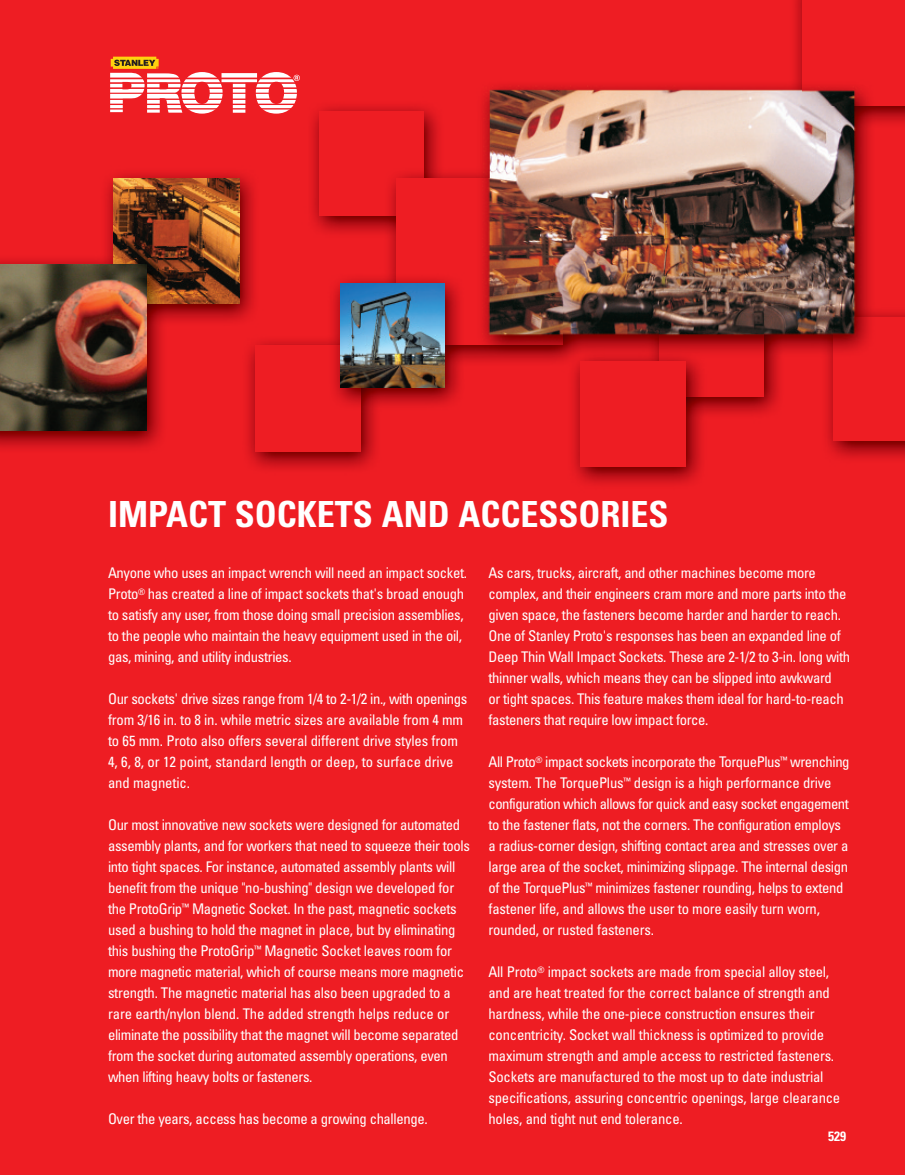
<style>
.page{position:relative;width:905px;height:1175px;background:#fff}
.page>*{position:absolute;margin:0;border:0;box-sizing:border-box;transform-origin:0 0}
.t1{font:700 condensed 36px "Univers";color:#fff}
.t2{font:condensed 14.7px/21px "Univers";letter-spacing:-.025em;color:#fff}
.t3{font:700 condensed 13.5px "Univers";color:#fff}
</style>
<div class="page">
<img style="left:0;top:0;width:904px;height:1174px">
<img style="left:114px;top:178px;width:125px;height:126px">
<img style="left:833px;top:317px;width:71px;height:123px">
<div style="left:320px;top:111px;width:103px;height:104px;background:#ee1d23"></div>
<img style="left:397px;top:178px;width:165px;height:166px">
<img style="left:0;top:265px;width:147px;height:165px">
<div style="left:255px;top:346px;width:105px;height:105px;background:#ee1d23"></div>
<img style="left:659px;top:292px;width:104px;height:104px">
<div style="left:580px;top:361px;width:105px;height:105px;background:#ee1d23"></div>
<img style="left:802px;top:0;width:102px;height:105px">
<img style="left:340px;top:283px;width:104px;height:104px">
<svg style="left:110px;top:57px;width:190px;height:57px"></svg>
<h1 class="t1" style="left:108px;top:501px;width:562px">IMPACT SOCKETS AND ACCESSORIES</h1>
<p class="t2" style="left:108px;top:563px;width:360px">Anyone who uses an impact wrench will need an impact socket.<br>Proto<sup>®</sup> has created a line of impact sockets that's broad enough to satisfy any user, from those doing small precision assemblies, to the people who maintain the heavy equipment used in the oil, gas, mining, and utility industries.</p>
<p class="t2" style="left:108px;top:689px;width:361px">Our sockets' drive sizes range from 1/4 to 2-1/2 in., with openings from 3/16 in. to 8 in. while metric sizes are available from 4 mm to 65 mm. Proto also offers several different drive styles from 4, 6, 8, or 12 point, standard length or deep, to surface drive and magnetic.</p>
<p class="t2" style="left:108px;top:815px;width:363px">Our most innovative new sockets were designed for automated assembly plants, and for workers that need to squeeze their tools into tight spaces. For instance, automated assembly plants will benefit from the unique "no-bushing" design we developed for the ProtoGrip<sup>™</sup> Magnetic Socket. In the past, magnetic sockets used a bushing to hold the magnet in place, but by eliminating this bushing the ProtoGrip<sup>™</sup> Magnetic Socket leaves room for more magnetic material, which of course means more magnetic strength. The magnetic material has also been upgraded to a rare earth/nylon blend. The added strength helps reduce or eliminate the possibility that the magnet will become separated from the socket during automated assembly operations, even when lifting heavy bolts or fasteners.</p>
<p class="t2" style="left:108px;top:1109px;width:321px">Over the years, access has become a growing challenge.</p>
<p class="t2" style="left:488px;top:563px;width:363px">As cars, trucks, aircraft, and other machines become more complex, and their engineers cram more and more parts into the given space, the fasteners become harder and harder to reach.<br>One of Stanley Proto's responses has been an expanded line of Deep Thin Wall Impact Sockets. These are 2-1/2 to 3-in. long with thinner walls, which means they can be slipped into awkward<br>or tight spaces. This feature makes them ideal for hard-to-reach fasteners that require low impact force.</p>
<p class="t2" style="left:488px;top:752px;width:362px">All Proto<sup>®</sup> impact sockets incorporate the TorquePlus<sup>™</sup> wrenching system. The TorquePlus<sup>™</sup> design is a high performance drive configuration which allows for quick and easy socket engagement to the fastener flats, not the corners. The configuration employs a radius-corner design, shifting contact area and stresses over a large area of the socket, minimizing slippage. The internal design of the TorquePlus<sup>™</sup> minimizes fastener rounding, helps to extend fastener life, and allows the user to more easily turn worn, rounded, or rusted fasteners.</p>
<p class="t2" style="left:488px;top:962px;width:353px">All Proto<sup>®</sup> impact sockets are made from special alloy steel, and are heat treated for the correct balance of strength and hardness, while the one-piece construction ensures their concentricity. Socket wall thickness is optimized to provide maximum strength and ample access to restricted fasteners.<br>Sockets are manufactured to the most up to date industrial specifications, assuring concentric openings, large clearance holes, and tight nut end tolerance.</p>
<p class="t3" style="left:828px;top:1131px;width:19px">529</p>
</div>
